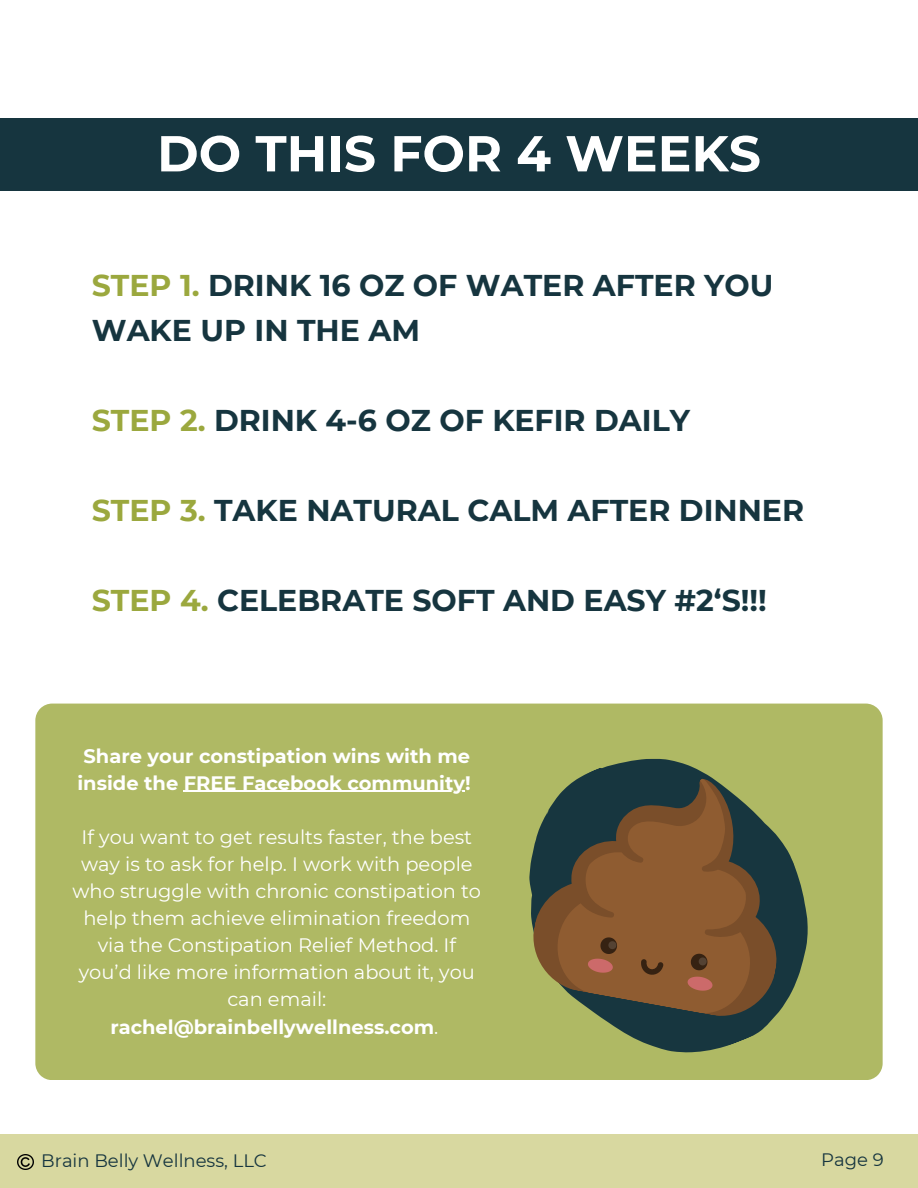
<style>
.page{position:relative;width:918px;height:1188px;background:#fff}
.page>*{position:absolute;margin:0;border:0;box-sizing:border-box;transform-origin:0 0}
.t1{font:700 50.4px "Montserrat";color:#fff}
.t2{font:700 30px/45px "Montserrat";color:#16353f}
.t3{font:19.5px/27.2px "Montserrat";color:#fff;text-align:center}
.t4{font:700 19.5px/27.2px "Montserrat";color:#fff;text-align:center}
.t5{font:18px "Montserrat";color:#16353f}
.s1{color:#9ba83e}
.s2{font-weight:700}
</style>
<div class="page">
<div style="left:0;top:118px;width:918px;height:72px;background:#16353f"></div>
<div style="left:35px;top:704px;width:848px;height:376px;background:#afb964"></div>
<div style="left:484px;top:714px;width:363px;height:366px;background:#afb964"></div>
<svg style="left:524px;top:751px;width:283px;height:274px;background:#7b8955"></svg>
<svg style="left:550px;top:756px;width:232px;height:264px;background:#6b593a"></svg>
<svg style="left:587px;top:936px;width:31px;height:39px"></svg>
<svg style="left:686px;top:952px;width:28px;height:41px"></svg>
<svg style="left:639px;top:959px;width:25px;height:18px"></svg>
<div style="left:0;top:1134px;width:918px;height:54px;background:#d8d8a0"></div>
<img style="left:17px;top:1154px;width:16px;height:16px">
<hr style="left:184px;top:791px;width:281px;height:1px;background:#fff">
<p class="t1" style="left:157px;top:123px;width:605px">DO THIS FOR 4 WEEKS</p>
<p class="t2" style="left:92px;top:263px;width:683px"><span class="s1">STEP 1.</span> DRINK 16 OZ OF WATER AFTER YOU<br>WAKE UP IN THE AM</p>
<p class="t2" style="left:92px;top:398px;width:600px"><span class="s1">STEP 2.</span> DRINK 4-6 OZ OF KEFIR DAILY</p>
<p class="t2" style="left:92px;top:488px;width:714px"><span class="s1">STEP 3.</span> TAKE NATURAL CALM AFTER DINNER</p>
<p class="t2" style="left:92px;top:578px;width:677px"><span class="s1">STEP 4.</span> CELEBRATE SOFT AND EASY #2‘S!!!</p>
<p class="t4" style="left:77px;top:742px;width:395px">Share your constipation wins with me inside the FREE Facebook community!</p>
<p class="t3" style="left:73px;top:823px;width:410px">If you want to get results faster, the best way is to ask for help. I work with people who struggle with chronic constipation to help them achieve elimination freedom via the Constipation Relief Method. If you’d like more information about it, you can email: <span class="s2">rachel@brainbellywellness.com</span>.</p>
<p class="t5" style="left:41px;top:1149px;width:227px">Brain Belly Wellness, LLC</p>
<p class="t5" style="left:821px;top:1149px;width:64px">Page 9</p>
</div>
